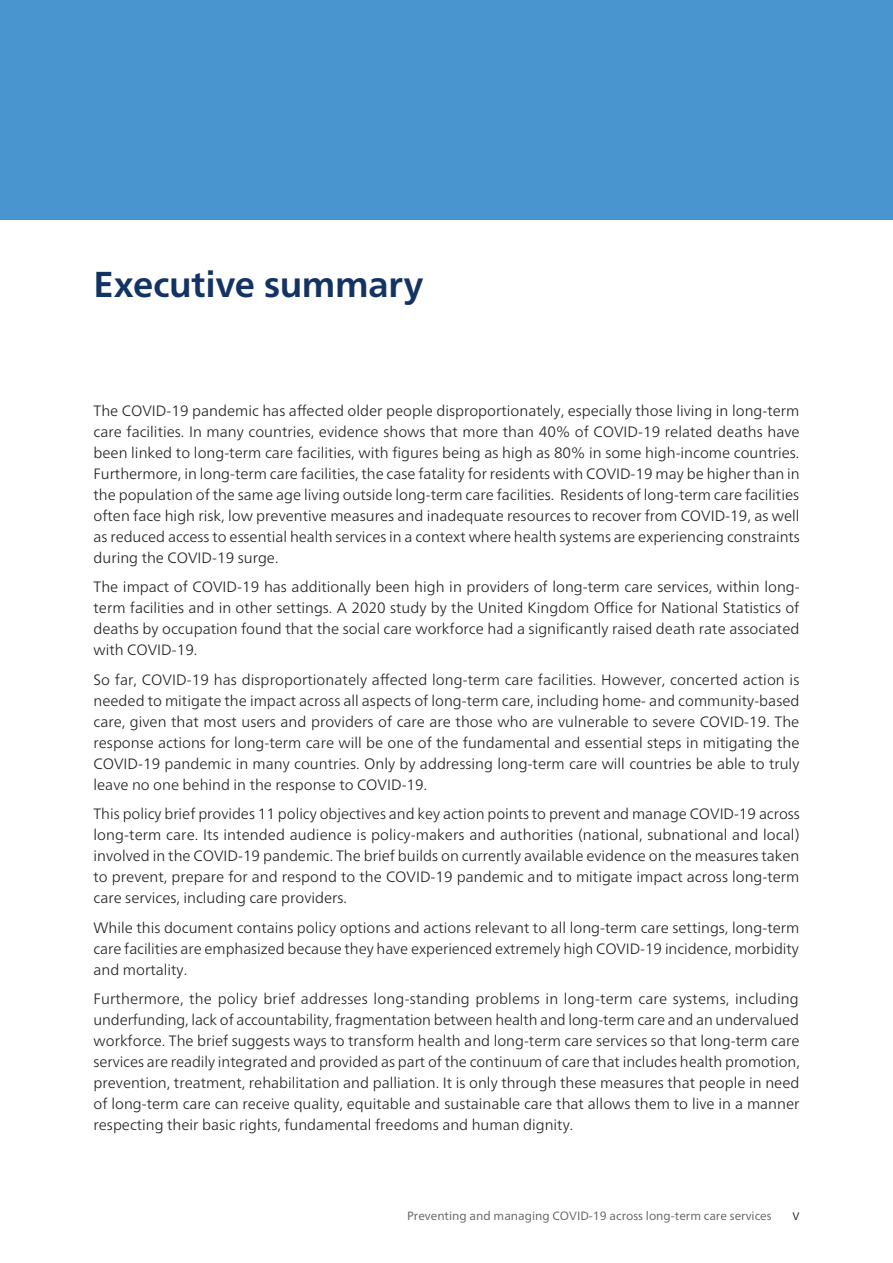
<style>
.page{position:relative;width:893px;height:1263px;background:#fff}
.page>*{position:absolute;margin:0;border:0;box-sizing:border-box;transform-origin:0 0}
.Head1-chapter{font:700 36px "Frutiger Neue LT";letter-spacing:-.01em;color:#143365}
.Body{font:300 15px/21px "Frutiger Neue LT";color:#231f20;text-align:justify}
.t1{font:12px "Frutiger Neue LT";color:#636366}
</style>
<div class="page">
<div style="left:0;top:0;width:893px;height:219px;background:#4895d0"></div>
<h1 class="Head1-chapter" style="left:94px;top:263px;width:332px">Executive summary</h1>
<p class="Body" style="left:94px;top:400px;width:708px">The COVID-19 pandemic has affected older people disproportionately, especially those living in long-term care facilities. In many countries, evidence shows that more than 40% of COVID-19 related deaths have been linked to long-term care facilities, with figures being as high as 80% in some high-income countries.<br>Furthermore, in long-term care facilities, the case fatality for residents with COVID-19 may be higher than in the population of the same age living outside long-term care facilities. Residents of long-term care facilities often face high risk, low preventive measures and inadequate resources to recover from COVID-19, as well as reduced access to essential health services in a context where health systems are experiencing constraints during the COVID-19 surge.</p>
<p class="Body" style="left:94px;top:576px;width:708px">The impact of COVID-19 has additionally been high in providers of long-term care services, within long&shy;term facilities and in other settings. A 2020 study by the United Kingdom Office for National Statistics of deaths by occupation found that the social care workforce had a significantly raised death rate associated with COVID-19.</p>
<p class="Body" style="left:94px;top:669px;width:707px">So far, COVID-19 has disproportionately affected long-term care facilities. However, concerted action is needed to mitigate the impact across all aspects of long-term care, including home- and community-based care, given that most users and providers of care are those who are vulnerable to severe COVID-19. The response actions for long-term care will be one of the fundamental and essential steps in mitigating the COVID-19 pandemic in many countries. Only by addressing long-term care will countries be able to truly leave no one behind in the response to COVID-19.</p>
<p class="Body" style="left:94px;top:803px;width:708px">This policy brief provides 11 policy objectives and key action points to prevent and manage COVID-19 across long-term care. Its intended audience is policy-makers and authorities (national, subnational and local) involved in the COVID-19 pandemic. The brief builds on currently available evidence on the measures taken to prevent, prepare for and respond to the COVID-19 pandemic and to mitigate impact across long-term care services, including care providers.</p>
<p class="Body" style="left:94px;top:917px;width:707px">While this document contains policy options and actions relevant to all long-term care settings, long-term care facilities are emphasized because they have experienced extremely high COVID-19 incidence, morbidity and mortality.</p>
<p class="Body" style="left:94px;top:988px;width:708px">Furthermore, the policy brief addresses long-standing problems in long-term care systems, including underfunding, lack of accountability, fragmentation between health and long-term care and an undervalued workforce. The brief suggests ways to transform health and long-term care services so that long-term care services are readily integrated and provided as part of the continuum of care that includes health promotion, prevention, treatment, rehabilitation and palliation. It is only through these measures that people in need of long-term care can receive quality, equitable and sustainable care that allows them to live in a manner respecting their basic rights, fundamental freedoms and human dignity.</p>
<p class="t1" style="left:407px;top:1209px;width:366px">Preventing and managing COVID-19 across long-term care services</p>
<p class="Body" style="left:792px;top:1204px;width:9px">v</p>
</div>
